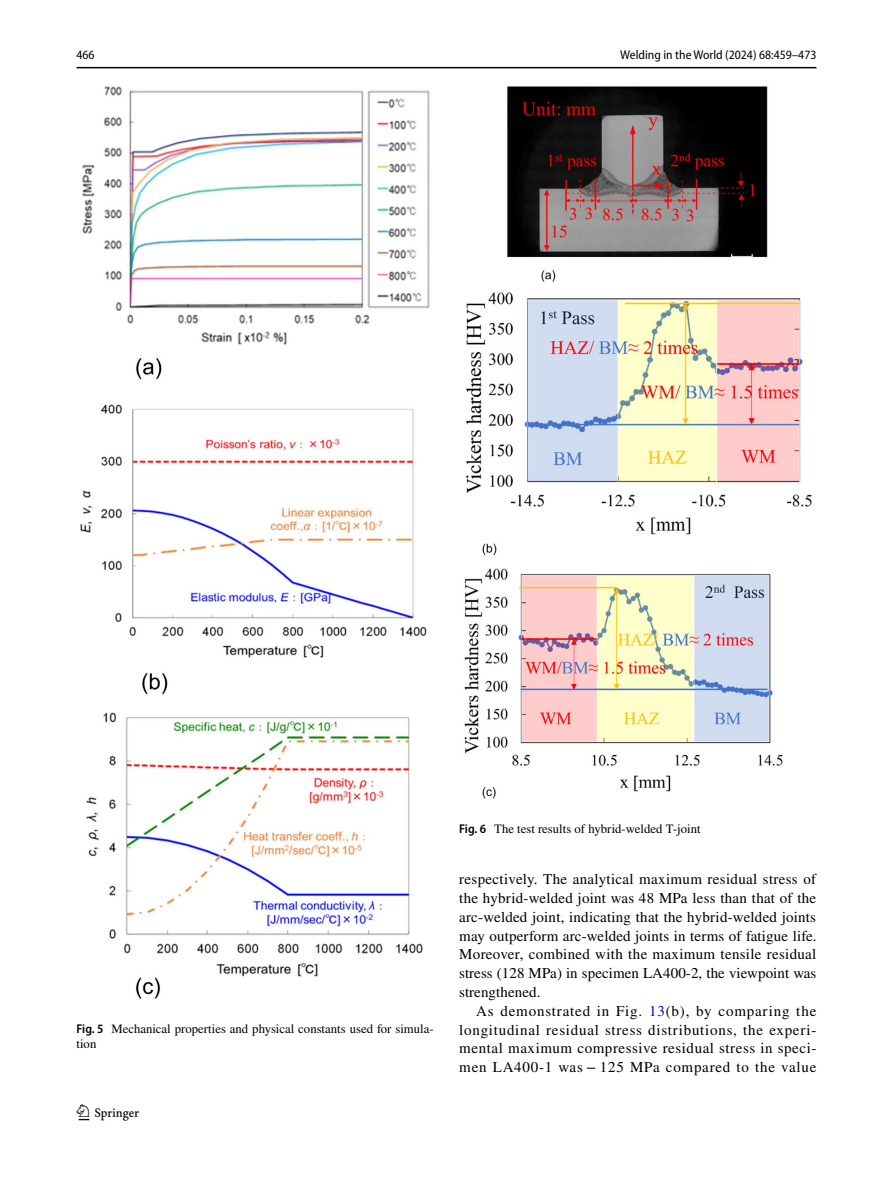
<style>
.page{position:relative;width:893px;height:1187px;background:#fff}
.page>*{position:absolute;margin:0;border:0;box-sizing:border-box;transform-origin:0 0}
.t1{font:22.5px "Springnew Regular 2";color:#000}
.t2{font:15px/18.8px "STIX";letter-spacing:.015em;color:#000;text-align:justify}
.t3{font:12.75px/15px "STIX";color:#000}
.t4{font:semi-condensed 12.75px "Myriad Pro";color:#000}
.s1{font-family:"Myriad Pro";font-weight:600;font-stretch:semi-condensed}
.s2{color:#00f}
</style>
<div class="page">
<hr style="left:77px;top:67px;width:739px;height:1px;background:#000">
<img style="left:81px;top:87px;width:348px;height:911px">
<img style="left:464px;top:87px;width:348px;height:711px">
<p class="t4" style="left:77px;top:48px;width:20px">466</p>
<p class="t4" style="left:620px;top:48px;width:198px">Welding in the World (2024) 68:459–473</p>
<p class="t3" style="left:77px;top:1022px;width:359px"><span class="s1">Fig. 5</span> Mechanical properties and physical constants used for simula&shy;tion</p>
<h1 class="t1" style="left:79px;top:1104px;width:62px">1 3</h1>
<p class="t3" style="left:459px;top:822px;width:243px"><span class="s1">Fig. 6</span> The test results of hybrid-welded T-joint</p>
<p class="t2" style="left:459px;top:871px;width:359px">respectively. The analytical maximum residual stress of the hybrid-welded joint was 48 MPa less than that of the arc-welded joint, indicating that the hybrid-welded joints may outperform arc-welded joints in terms of fatigue life.<br>Moreover, combined with the maximum tensile residual stress (128 MPa) in specimen LA400-2, the viewpoint was strengthened.</p>
<p class="t2" style="left:459px;top:1002px;width:359px;text-indent:17px">As demonstrated in Fig. <span class="s2">13</span>(b), by comparing the longitudinal residual stress distributions, the experi&shy;mental maximum compressive residual stress in speci&shy;men LA400-1 was − 125 MPa compared to the value</p>
</div>
